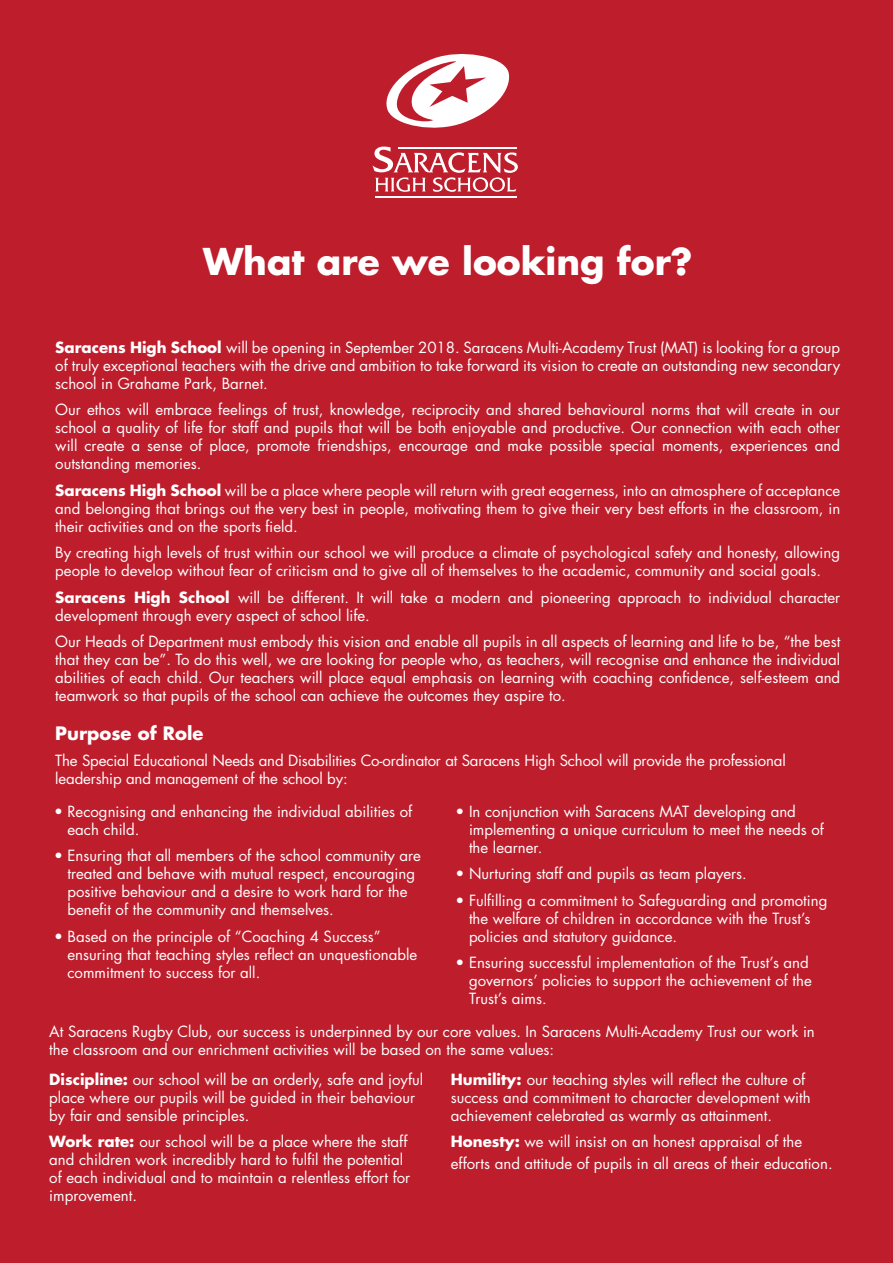
<style>
.page{position:relative;width:893px;height:1263px;background:#be1d2c}
.page>*{position:absolute;margin:0;border:0;box-sizing:border-box;transform-origin:0 0}
.t1{font:700 36px "Futura Std";color:#fff}
.t2{font:700 18px "Futura Std";color:#fff}
.t3{font:15px/18px "Futura Std";color:#fff}
.s1{font-weight:700}
</style>
<div class="page">
<svg style="left:386px;top:54px;width:124px;height:74px"></svg>
<hr style="left:375px;top:196px;width:141px;height:1px;background:#fff">
<svg style="left:372px;top:147px;width:146px;height:45px"></svg>
<h1 class="t1" style="left:203px;top:237px;width:491px">What are we looking for?</h1>
<p class="t3" style="left:55px;top:338px;width:786px;text-align:justify"><span class="s1">Saracens High School</span> will be opening in September 2018. Saracens Multi-Academy Trust (MAT) is looking for a group of truly exceptional teachers with the drive and ambition to take forward its vision to create an outstanding new secondary school in Grahame Park, Barnet.</p>
<p class="t3" style="left:55px;top:401px;width:786px;text-align:justify">Our ethos will embrace feelings of trust, knowledge, reciprocity and shared behavioural norms that will create in our school a quality of life for staff and pupils that will be both enjoyable and productive. Our connection with each other will create a sense of place, promote friendships, encourage and make possible special moments, experiences and outstanding memories.</p>
<p class="t3" style="left:55px;top:481px;width:787px;text-align:justify"><span class="s1">Saracens High School</span> will be a place where people will return with great eagerness, into an atmosphere of acceptance and belonging that brings out the very best in people, motivating them to give their very best efforts in the classroom, in their activities and on the sports field.</p>
<p class="t3" style="left:55px;top:544px;width:786px">By creating high levels of trust within our school we will produce a climate of psychological safety and honesty, allowing people to develop without fear of criticism and to give all of themselves to the academic, community and social goals.</p>
<p class="t3" style="left:55px;top:588px;width:786px"><span class="s1">Saracens High School</span> will be different. It will take a modern and pioneering approach to individual character development through every aspect of school life.</p>
<p class="t3" style="left:55px;top:633px;width:786px;text-align:justify">Our Heads of Department must embody this vision and enable all pupils in all aspects of learning and life to be, “the best that they can be”. To do this well, we are looking for people who, as teachers, will recognise and enhance the individual abilities of each child. Our teachers will place equal emphasis on learning with coaching confidence, self-esteem and teamwork so that pupils of the school can achieve the outcomes they aspire to.</p>
<p class="t2" style="left:55px;top:721px;width:150px">Purpose of Role</p>
<p class="t3" style="left:55px;top:752px;width:732px">The Special Educational Needs and Disabilities Co-ordinator at Saracens High School will provide the professional leadership and management of the school by:</p>
<p class="t3" style="left:68px;top:803px;width:346px;text-indent:-14px">• Recognising and enhancing the individual abilities of each child.</p>
<p class="t3" style="left:68px;top:847px;width:355px;text-indent:-14px">• Ensuring that all members of the school community are treated and behave with mutual respect, encouraging positive behaviour and a desire to work hard for the benefit of the community and themselves.</p>
<p class="t3" style="left:68px;top:928px;width:351px;text-indent:-14px">• Based on the principle of “Coaching 4 Success” ensuring that teaching styles reflect an unquestionable commitment to success for all.</p>
<p class="t3" style="left:469px;top:803px;width:356px;text-indent:-13px">• In conjunction with Saracens MAT developing and implementing a unique curriculum to meet the needs of the learner.</p>
<p class="t3" style="left:455px;top:865px;width:293px">• Nurturing staff and pupils as team players.</p>
<p class="t3" style="left:469px;top:892px;width:360px;text-indent:-13px">• Fulfilling a commitment to Safeguarding and promoting the welfare of children in accordance with the Trust’s policies and statutory guidance.</p>
<p class="t3" style="left:469px;top:954px;width:344px;text-indent:-13px">• Ensuring successful implementation of the Trust’s and governors’ policies to support the achievement of the<br>Trust’s aims.</p>
<p class="t3" style="left:49px;top:1023px;width:767px">At Saracens Rugby Club, our success is underpinned by our core values. In Saracens Multi-Academy Trust our work in the classroom and our enrichment activities will be based on the same values:</p>
<p class="t3" style="left:49px;top:1070px;width:375px"><span class="s1">Discipline:</span> our school will be an orderly, safe and joyful place where our pupils will be guided in their behaviour by fair and sensible principles.</p>
<p class="t3" style="left:49px;top:1133px;width:362px"><span class="s1">Work rate:</span> our school will be a place where the staff and children work incredibly hard to fulfil the potential of each individual and to maintain a relentless effort for improvement.</p>
<p class="t3" style="left:451px;top:1070px;width:361px"><span class="s1">Humility:</span> our teaching styles will reflect the culture of success and commitment to character development with achievement celebrated as warmly as attainment.</p>
<p class="t3" style="left:451px;top:1131px;width:383px;line-height:21.6px"><span class="s1">Honesty:</span> we will insist on an honest appraisal of the efforts and attitude of pupils in all areas of their education.</p>
</div>
